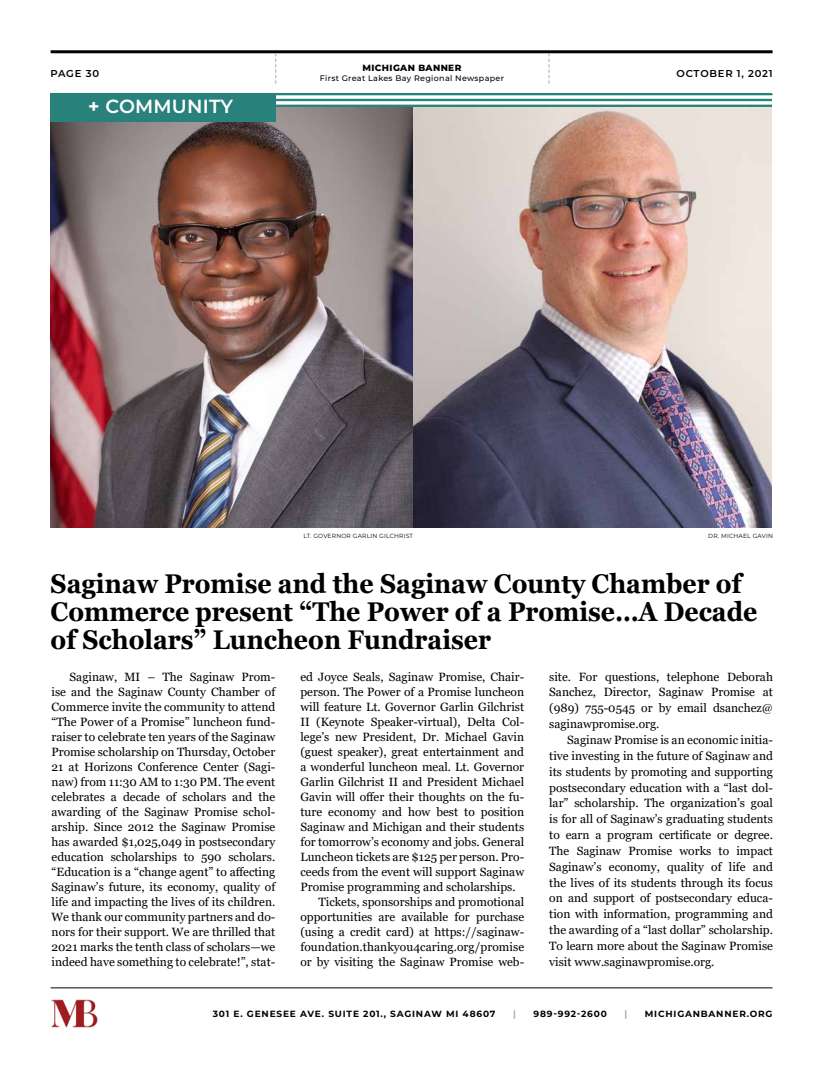
<style>
.page{position:relative;width:820px;height:1078px;background:#fff}
.page>*{position:absolute;margin:0;border:0;box-sizing:border-box;transform-origin:0 0}
.t1{font:700 27px/28px "Georgia";color:#000;scale:.92 1}
.t2{font:600 19px "Montserrat";letter-spacing:.01em;color:#fff}
.t3{font:12px/15px "Georgia";color:#000;text-align:justify}
.t4{font:600 10px "Montserrat";letter-spacing:.075em;color:#000101}
.t5{font:700 9px "Montserrat";letter-spacing:.09em;color:#000}
.t6{font:800 9px "Montserrat";letter-spacing:.04em;color:#000101}
.t7{font:700 9px "Montserrat";color:#aaaaab}
.t8{font:500 8px "Montserrat";letter-spacing:.04em;color:#000101}
.t9{font:6px "Montserrat";letter-spacing:.03em;color:#000101}
.s1{font-weight:700}
</style>
<div class="page">
<hr style="left:51px;top:50px;width:721px;height:3px;background:#000">
<hr style="left:51px;top:94px;width:721px;height:1px;background:#000">
<svg style="left:548px;top:53px;width:1px;height:31px"></svg>
<svg style="left:275px;top:53px;width:1px;height:31px"></svg>
<hr style="left:51px;top:987px;width:721px;height:1px;background:#000">
<img style="left:51px;top:999px;width:47px;height:29px">
<img style="left:50px;top:108px;width:721px;height:419px">
<hr style="left:50px;top:93px;width:721px;height:2px;background:#28817b">
<hr style="left:50px;top:99px;width:721px;height:2px;background:#28817b">
<hr style="left:50px;top:105px;width:721px;height:2px;background:#28817b">
<div style="left:50px;top:94px;width:225px;height:27px;background:#28817b"></div>
<p class="t4" style="left:51px;top:66px;width:50px">PAGE 30</p>
<h2 class="t2" style="left:88px;top:93px;width:146px"><span class="s1">+</span> COMMUNITY</h2>
<p class="t6" style="left:362px;top:62px;width:100px">MICHIGAN BANNER</p>
<p class="t8" style="left:320px;top:73px;width:186px">First Great Lakes Bay Regional Newspaper</p>
<p class="t4" style="left:676px;top:66px;width:97px">OCTOBER 1, 2021</p>
<p class="t9" style="left:303px;top:532px;width:111px">LT. GOVERNOR GARLIN GILCHRIST</p>
<p class="t9" style="left:708px;top:532px;width:66px">DR. MICHAEL GAVIN</p>
<h1 class="t1" style="left:51px;top:569px;width:769px">Saginaw Promise and the Saginaw County Chamber of<br>Commerce present “The Power of a Promise…A Decade of Scholars” Luncheon Fundraiser</h1>
<p class="t3" style="left:52px;top:669px;width:225px;text-indent:18px">Saginaw, MI – The Saginaw Prom&shy;ise and the Saginaw County Chamber of Commerce invite the community to attend “The Power of a Promise” luncheon fund&shy;raiser to celebrate ten years of the Saginaw Promise scholarship on Thursday, October 21 at Horizons Conference Center (Sagi&shy;naw) from 11:30 AM to 1:30 PM. The event celebrates a decade of scholars and the awarding of the Saginaw Promise schol&shy;arship. Since 2012 the Saginaw Promise has awarded $1,025,049 in postsecondary education scholarships to 590 scholars. “Education is a “change agent” to affecting Saginaw’s future, its economy, quality of life and impacting the lives of its children.<br>We thank our community partners and do&shy;nors for their support. We are thrilled that 2021 marks the tenth class of scholars—we indeed have something to celebrate!”, stat-</p>
<p class="t3" style="left:300px;top:669px;width:225px">ed Joyce Seals, Saginaw Promise, Chair-</p>
<p class="t3" style="left:549px;top:668px;width:225px;line-height:15.8px">site. For questions, telephone Deborah Sanchez, Director, Saginaw Promise at (989) 755-0545 or by email dsanchez@ saginawpromise.org.</p>
<p class="t3" style="left:549px;top:732px;width:225px;line-height:15.8px;text-indent:18px">Saginaw Promise is an economic initia&shy;tive investing in the future of Saginaw and its students by promoting and supporting postsecondary education with a “last dol&shy;lar” scholarship. The organization’s goal is for all of Saginaw’s graduating students to earn a program certificate or degree.<br>The Saginaw Promise works to impact Saginaw’s economy, quality of life and the lives of its students through its focus on and support of postsecondary educa&shy;tion with information, programming and the awarding of a “last dollar” scholarship.<br>To learn more about the Saginaw Promise visit www.saginawpromise.org.</p>
<p class="t3" style="left:300px;top:684px;width:225px">person. The Power of a Promise luncheon</p>
<p class="t3" style="left:300px;top:699px;width:225px">will feature Lt. Governor Garlin Gilchrist</p>
<p class="t3" style="left:300px;top:714px;width:225px">II (Keynote Speaker-virtual), Delta Col-</p>
<p class="t3" style="left:300px;top:729px;width:225px">lege’s new President, Dr. Michael Gavin</p>
<p class="t3" style="left:300px;top:744px;width:225px">(guest speaker), great entertainment and</p>
<p class="t3" style="left:300px;top:759px;width:225px">a wonderful luncheon meal. Lt. Governor</p>
<p class="t3" style="left:300px;top:774px;width:225px">Garlin Gilchrist II and President Michael</p>
<p class="t3" style="left:300px;top:789px;width:225px">Gavin will offer their thoughts on the fu-</p>
<p class="t3" style="left:300px;top:804px;width:225px">ture economy and how best to position</p>
<p class="t3" style="left:300px;top:819px;width:225px">Saginaw and Michigan and their students</p>
<p class="t3" style="left:300px;top:834px;width:225px">for tomorrow’s economy and jobs. General</p>
<p class="t3" style="left:300px;top:849px;width:225px">Luncheon tickets are $125 per person. Pro-</p>
<p class="t3" style="left:300px;top:864px;width:225px">ceeds from the event will support Saginaw</p>
<p class="t3" style="left:300px;top:879px;width:217px">Promise programming and scholarships.</p>
<p class="t3" style="left:318px;top:894px;width:207px">Tickets, sponsorships and promotional</p>
<p class="t3" style="left:300px;top:909px;width:225px">opportunities are available for purchase</p>
<p class="t3" style="left:300px;top:924px;width:225px">(using a credit card) at https://saginaw-</p>
<p class="t3" style="left:300px;top:939px;width:225px">foundation.thankyou4caring.org/promise</p>
<p class="t3" style="left:300px;top:954px;width:225px">or by visiting the Saginaw Promise web-</p>
<p class="t5" style="left:213px;top:1006px;width:284px">301 E. GENESEE AVE. SUITE 201., SAGINAW MI 48607</p>
<p class="t7" style="left:513px;top:1006px;width:4px">|</p>
<p class="t5" style="left:533px;top:1006px;width:75px">989-992-2600</p>
<p class="t7" style="left:624px;top:1006px;width:4px">|</p>
<p class="t5" style="left:644px;top:1006px;width:129px">MICHIGANBANNER.ORG</p>
</div>
